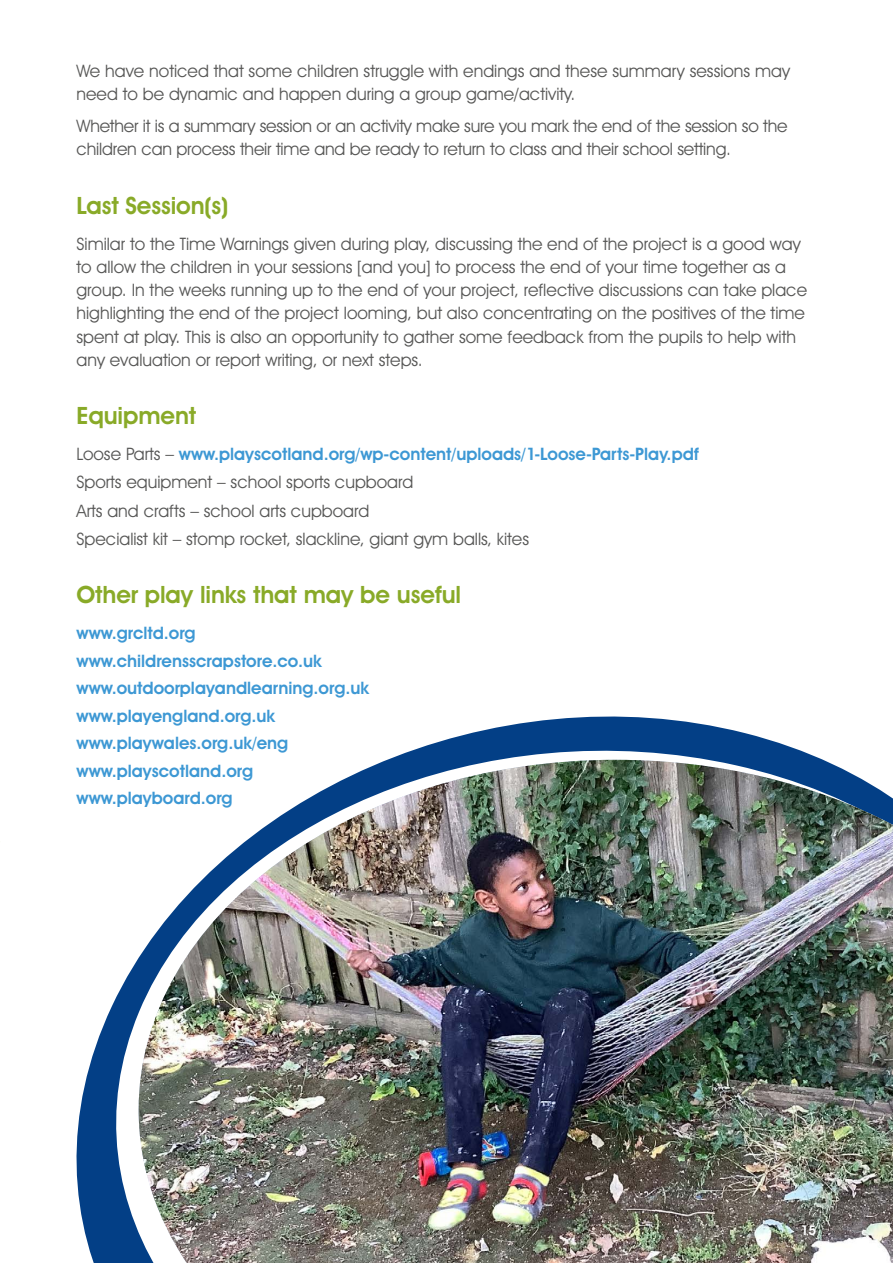
<style>
.page{position:relative;width:893px;height:1263px;background:#fff}
.page>*{position:absolute;margin:0;border:0;box-sizing:border-box;transform-origin:0 0}
.t1{font:600 24px "Avant Garde IT Cby BT";letter-spacing:-.005em;color:#89aa28}
.t2{font:17.25px/23.2px "Avant Garde IT Cby BT";color:#575756}
.t3{font:600 17.25px/27.5px "Avant Garde IT Cby BT";color:#3d98d4}
.t4{font:600 13.5px "Avant Garde IT Cby BT";color:#fff}
.s1{font-weight:600;color:#3d98d4}
</style>
<div class="page">
<svg style="left:76px;top:716px;width:748px;height:547px"></svg>
<img style="left:139px;top:760px;width:754px;height:503px">
<p class="t2" style="left:77px;top:59px;width:715px">We have noticed that some children struggle with endings and these summary sessions may need to be dynamic and happen during a group game/activity.</p>
<p class="t2" style="left:77px;top:114px;width:713px">Whether it is a summary session or an activity make sure you mark the end of the session so the children can process their time and be ready to return to class and their school setting.</p>
<h1 class="t1" style="left:77px;top:191px;width:153px">Last Session(s)</h1>
<p class="t2" style="left:77px;top:232px;width:732px">Similar to the Time Warnings given during play, discussing the end of the project is a good way to allow the children in your sessions [and you] to process the end of your time together as a group. In the weeks running up to the end of your project, reflective discussions can take place highlighting the end of the project looming, but also concentrating on the positives of the time spent at play. This is also an opportunity to gather some feedback from the pupils to help with any evaluation or report writing, or next steps.</p>
<h1 class="t1" style="left:77px;top:401px;width:121px">Equipment</h1>
<p class="t2" style="left:77px;top:440px;width:624px;line-height:28.3px">Loose Parts – <span class="s1">www.playscotland.org/wp-content/uploads/1-Loose-Parts-Play.pdf </span>Sports equipment – school sports cupboard<br>Arts and crafts – school arts cupboard<br>Specialist kit – stomp rocket, slackline, giant gym balls, kites</p>
<h1 class="t1" style="left:77px;top:580px;width:386px">Other play links that may be useful</h1>
<p class="t3" style="left:77px;top:619px;width:294px">www.grcltd.org www.childrensscrapstore.co.uk www.outdoorplayandlearning.org.uk www.playengland.org.uk www.playwales.org.uk/eng www.playscotland.org www.playboard.org</p>
<p class="t4" style="left:801px;top:1222px;width:17px">15</p>
</div>
